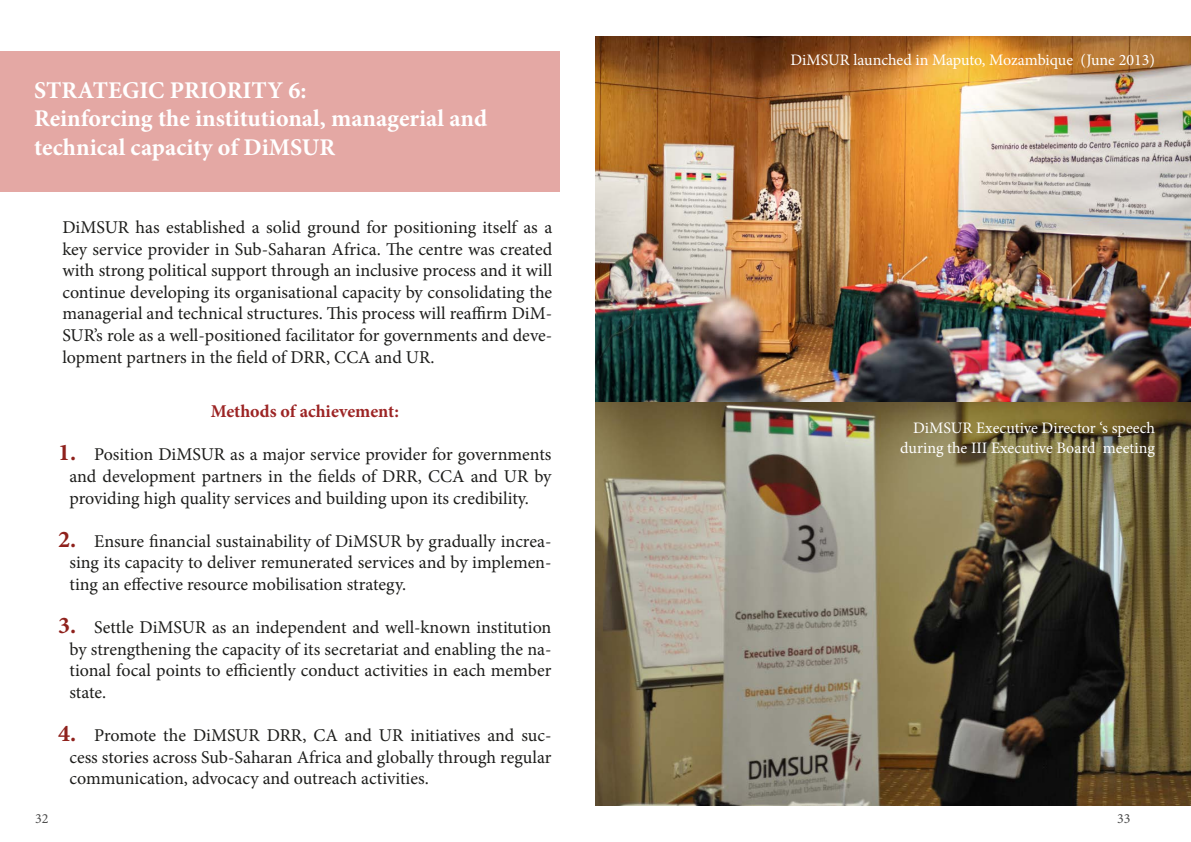
<style>
.page{position:relative;width:1191px;height:842px;background:#fff}
.page>*{position:absolute;margin:0;border:0;box-sizing:border-box;transform-origin:0 0}
.t1{font:700 24px/28.8px "Minion Pro";color:#fff}
.t2{font:18px/21.6px "Minion Pro";color:#1d1d1b;text-align:justify}
.t3{font:700 18px "Minion Pro";color:#9c2424}
.t4{font:16px/19.2px "Minion Pro";color:#fff;text-align:right}
.t5{font:14px "Minion Pro";color:#4d4d4d}
.s1{font-weight:700;font-size:24px;color:#8f211c}
</style>
<div class="page">
<img style="left:595px;top:36px;width:596px;height:367px">
<img style="left:595px;top:403px;width:596px;height:403px">
<div style="left:0;top:51px;width:559px;height:140px;background:#e4a8a4"></div>
<h1 class="t1" style="left:34px;top:75px;width:454px">STRATEGIC PRIORITY 6:<br>Reinforcing the institutional, managerial and technical capacity of DiMSUR</h1>
<p class="t2" style="left:62px;top:216px;width:491px">DiMSUR has established a solid ground for positioning itself as a key service provider in Sub-Saharan Africa. The centre was created with strong political support through an inclusive process and it will continue developing its organisational capacity by consolidating the managerial and technical structures. This process will reaffirm DiM-SUR’s role as a well-positioned facilitator for governments and deve&shy;lopment partners in the field of DRR, CCA and UR.</p>
<p class="t3" style="left:211px;top:399px;width:190px">Methods of achievement:</p>
<p class="t2" style="left:69px;top:444px;width:483px;text-indent:-11px"><span class="s1">1.</span> Position DiMSUR as a major service provider for governments and development partners in the fields of DRR, CCA and UR by providing high quality services and building upon its credibility.</p>
<p class="t2" style="left:69px;top:530px;width:483px;text-indent:-11px"><span class="s1">2.</span> Ensure financial sustainability of DiMSUR by gradually increa&shy;sing its capacity to deliver remunerated services and by implemen&shy;ting an effective resource mobilisation strategy.</p>
<p class="t2" style="left:69px;top:617px;width:483px;text-indent:-11px"><span class="s1">3.</span> Settle DiMSUR as an independent and well-known institution by strengthening the capacity of its secretariat and enabling the na&shy;tional focal points to efficiently conduct activities in each member state.</p>
<p class="t2" style="left:69px;top:725px;width:483px;text-indent:-11px"><span class="s1">4.</span> Promote the DiMSUR DRR, CA and UR initiatives and suc&shy;cess stories across Sub-Saharan Africa and globally through regular communication, advocacy and outreach activities.</p>
<p class="t4" style="left:790px;top:51px;width:366px">DiMSUR launched in Maputo, Mozambique (June 2013)</p>
<p class="t4" style="left:900px;top:419px;width:256px">DiMSUR Executive Director ‘s speech during the III Executive Board meeting</p>
<p class="t5" style="left:35px;top:809px;width:15px">32</p>
<p class="t5" style="left:1117px;top:809px;width:15px">33</p>
</div>
